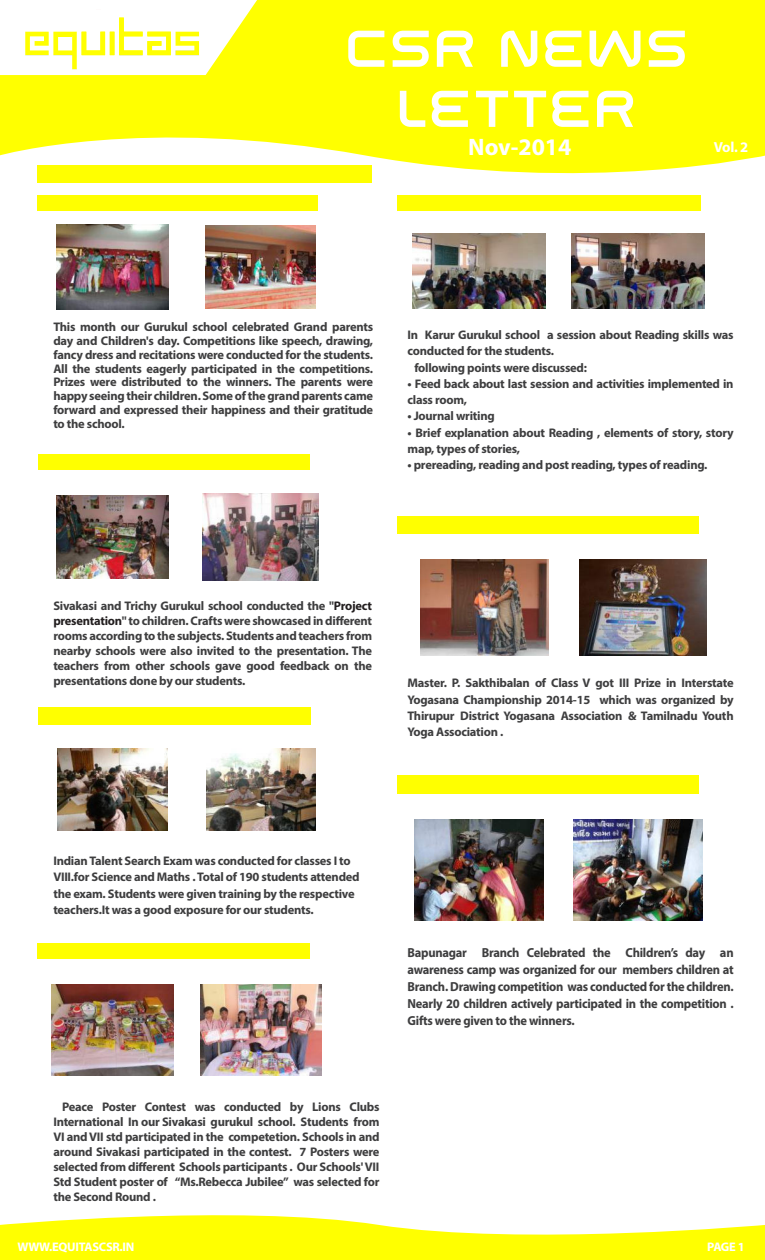
<style>
.page{position:relative;width:765px;height:1260px;background:#fff}
.page>*{position:absolute;margin:0;border:0;box-sizing:border-box;transform-origin:0 0}
.t1{font:64.38px/60.1px "Swisz";color:#fff;text-align:center}
.t2{font:700 23.88px "Myriad Pro";color:#fff}
.t3{font:700 14.62px "Myriad Pro";color:#fff}
.t4{font:700 13.12px/17px "Myriad Pro";letter-spacing:-.02em;color:#3e3e3f;text-align:justify;scale:.95 1}
.t5{font:700 12.5px/15px "Myriad Pro";letter-spacing:-.02em;color:#3e3e3f;text-align:justify}
.t6{font:700 12.38px "Myriad Pro";letter-spacing:-.02em;color:#fff}
.s1{color:#231f20}
</style>
<div class="page">
<div style="left:397px;top:196px;width:303px;height:15px;background:#ff0"></div>
<svg style="left:0;top:0;width:765px;height:174px;background:#ffff18"></svg>
<svg style="left:0;top:0;width:257px;height:75px"></svg>
<div style="left:37px;top:165px;width:335px;height:18px;background:#ff0"></div>
<div style="left:397px;top:775px;width:301px;height:19px;background:#ff0"></div>
<div style="left:397px;top:516px;width:301px;height:18px;background:#ff0"></div>
<div style="left:37px;top:195px;width:281px;height:16px;background:#ff0"></div>
<div style="left:38px;top:944px;width:272px;height:15px;background:#ff0"></div>
<div style="left:38px;top:454px;width:272px;height:16px;background:#ff0"></div>
<svg style="left:0;top:1215px;width:765px;height:45px;fill:#ff0"></svg>
<img style="left:56px;top:225px;width:113px;height:84px">
<img style="left:206px;top:226px;width:110px;height:83px">
<img style="left:57px;top:495px;width:111px;height:84px">
<img style="left:203px;top:494px;width:116px;height:86px">
<div style="left:38px;top:707px;width:273px;height:18px;background:#ff0"></div>
<img style="left:58px;top:748px;width:109px;height:82px">
<img style="left:206px;top:748px;width:109px;height:82px">
<img style="left:52px;top:984px;width:121px;height:91px">
<img style="left:200px;top:984px;width:122px;height:91px">
<img style="left:412px;top:233px;width:134px;height:76px">
<img style="left:571px;top:233px;width:134px;height:76px">
<img style="left:415px;top:819px;width:129px;height:102px">
<img style="left:574px;top:820px;width:128px;height:101px">
<img style="left:420px;top:559px;width:128px;height:96px">
<img style="left:579px;top:559px;width:128px;height:96px">
<h1 class="t1" style="left:348px;top:15px;width:346px">CSR NEWS<br>LETTER</h1>
<h2 class="t2" style="left:468px;top:138px;width:105px">Nov-2014</h2>
<p class="t3" style="left:714px;top:141px;width:36px">Vol. 2</p>
<p class="t5" style="left:53px;top:321px;width:321px;line-height:13.8px">This month our Gurukul school celebrated Grand parents day and Children's day. Competitions like speech, drawing, fancy dress and recitations were conducted for the students.<br>All the students eagerly participated in the competitions.<br>Prizes were distributed to the winners. The parents were happy seeing their children. Some of the grand parents came forward and expressed their happiness and their gratitude to the school.</p>
<p class="t5" style="left:408px;top:329px;width:328px">In Karur Gurukul school a session about Reading skills was</p>
<p class="t5" style="left:408px;top:345px;width:148px">conducted for the students.</p>
<p class="t5" style="left:414px;top:361px;width:174px">following points were discussed:</p>
<p class="t5" style="left:408px;top:377px;width:328px;line-height:16.2px">• Feed back about last session and activities implemented in class room,</p>
<p class="t5" style="left:408px;top:410px;width:89px">• Journal writing</p>
<p class="t5" style="left:408px;top:425px;width:328px;line-height:16.2px">• Brief explanation about Reading , elements of story, story map, types of stories,</p>
<p class="t5" style="left:408px;top:459px;width:302px">• prereading, reading and post reading, types of reading.</p>
<p class="t5" style="left:53px;top:599px;width:320px">Sivakasi and Trichy Gurukul school conducted the "<span class="s1">Project presentation</span>" to children. Crafts were showcased in different rooms according to the subjects. Students and teachers from nearby schools were also invited to the presentation. The teachers from other schools gave good feedback on the presentations done by our students.</p>
<p class="t5" style="left:408px;top:676px;width:328px;line-height:16.2px">Master. P. Sakthibalan of Class V got III Prize in Interstate Yogasana Championship 2014-15 which was organized by Thirupur District Yogasana Association &amp; Tamilnadu Youth Yoga Association .</p>
<p class="t5" style="left:53px;top:854px;width:308px;line-height:16.2px;text-align:left">Indian Talent Search Exam was conducted for classes I to VIII.for Science and Maths . Total of 190 students attended the exam. Students were given training by the respective teachers.It was a good exposure for our students.</p>
<p class="t4" style="left:408px;top:945px;width:345px">Bapunagar Branch Celebrated the Children’s day an awareness camp was organized for our members children at Branch. Drawing competition was conducted for the children.<br>Nearly 20 children actively participated in the competition .<br>Gifts were given to the winners.</p>
<p class="t5" style="left:53px;top:1100px;width:328px;text-indent:9px">Peace Poster Contest was conducted by Lions Clubs International In our Sivakasi gurukul school. Students from VI and VII std participated in the competetion. Schools in and around Sivakasi participated in the contest. 7 Posters were selected from different Schools participants . Our Schools' VII Std Student poster of “Ms.Rebecca Jubilee” was selected for the Second Round .</p>
<p class="t6" style="left:18px;top:1242px;width:118px">WWW.EQUITASCSR.IN</p>
<p class="t6" style="left:707px;top:1242px;width:39px">PAGE 1</p>
</div>
